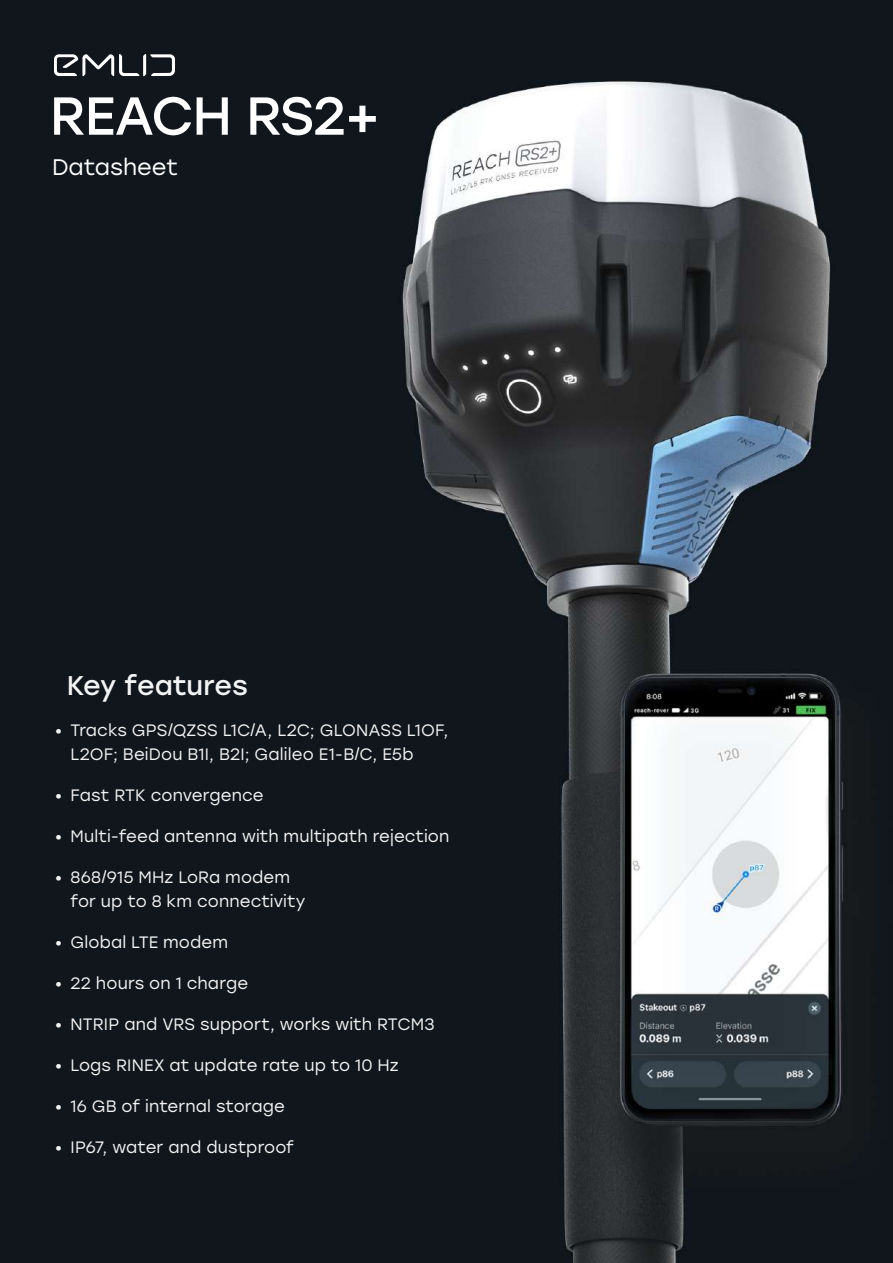
<style>
.page{position:relative;width:893px;height:1263px;background:#fff}
.page>*{position:absolute;margin:0;border:0;box-sizing:border-box;transform-origin:0 0}
.t1{font:53.25px "Stolzl";letter-spacing:-.02em;color:#fff}
.t2{font:27px "Stolzl";letter-spacing:-.01em;color:#fff}
.t3{font:22.5px "Stolzl";color:#fff}
.t4{font:16.5px/24px "Stolzl";letter-spacing:.01em;color:#fff}
</style>
<div class="page">
<img style="left:0;top:0;width:893px;height:1263px">
<svg style="left:54px;top:54px;width:121px;height:22px"></svg>
<h1 class="t1" style="left:50px;top:79px;width:332px">REACH RS2+</h1>
<h3 class="t3" style="left:52px;top:151px;width:128px">Datasheet</h3>
<h2 class="t2" style="left:67px;top:667px;width:183px">Key features</h2>
<p class="t4" style="left:70px;top:718px;width:379px;text-indent:-16px">• Tracks GPS/QZSS L1C/A, L2C; GLONASS L1OF,<br>L2OF; BeiDou B1I, B2I; Galileo E1-B/C, E5b</p>
<p class="t4" style="left:54px;top:783px;width:211px">• Fast RTK convergence</p>
<p class="t4" style="left:54px;top:824px;width:397px">• Multi-feed antenna with multipath rejection</p>
<p class="t4" style="left:70px;top:865px;width:237px;text-indent:-16px">• 868/915 MHz LoRa modem for up to 8 km connectivity</p>
<p class="t4" style="left:54px;top:930px;width:176px">• Global LTE modem</p>
<p class="t4" style="left:54px;top:971px;width:196px">• 22 hours on 1 charge</p>
<p class="t4" style="left:54px;top:1012px;width:382px">• NTRIP and VRS support, works with RTCM3</p>
<p class="t4" style="left:54px;top:1053px;width:346px">• Logs RINEX at update rate up to 10 Hz</p>
<p class="t4" style="left:54px;top:1094px;width:233px">• 16 GB of internal storage</p>
<p class="t4" style="left:54px;top:1135px;width:242px">• IP67, water and dustproof</p>
</div>
